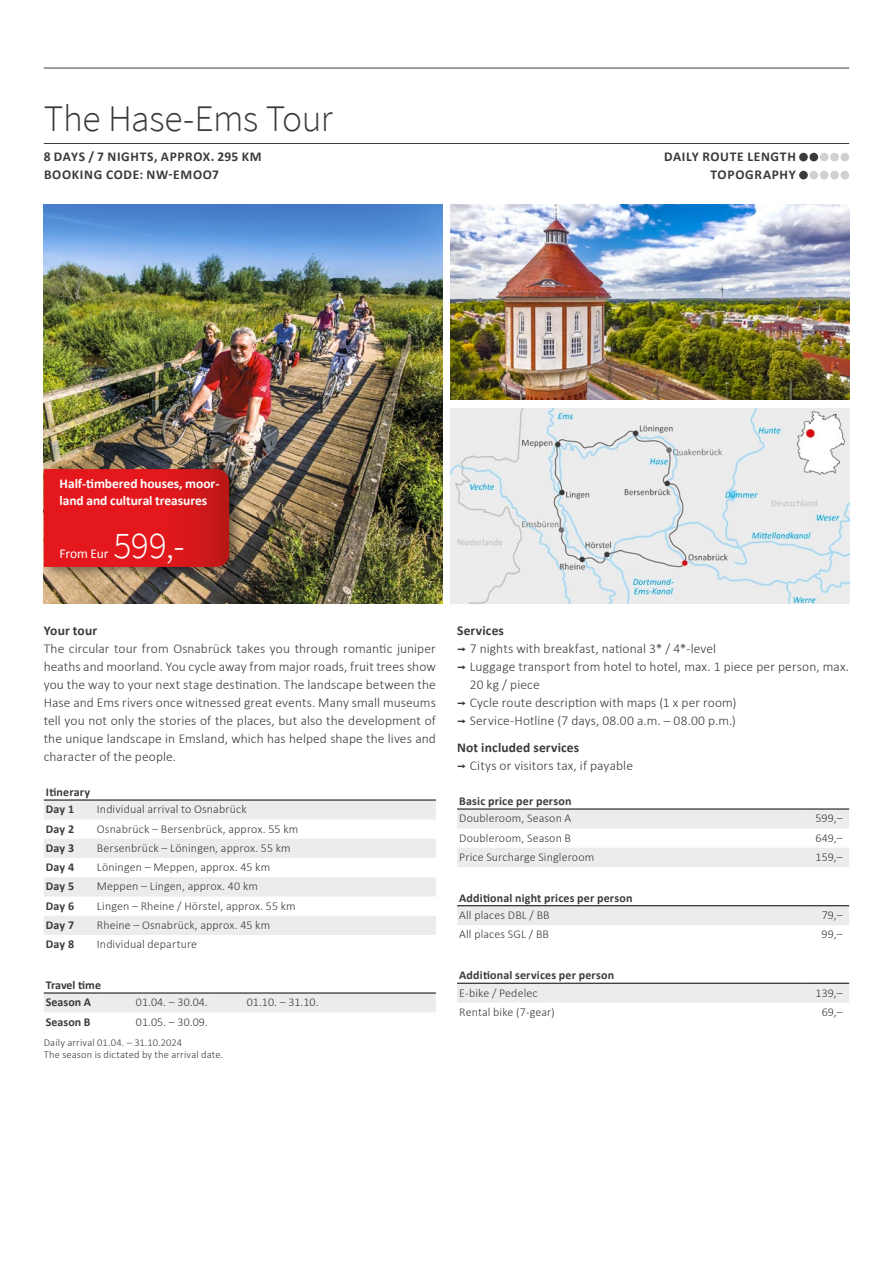
<style>
.page{position:relative;width:893px;height:1263px;background:#fff}
.page>*{position:absolute;margin:0;border:0;box-sizing:border-box;transform-origin:0 0}
.t1{font:300 37.5px "Source Sans Pro";letter-spacing:-.01em;color:#3b3b3a}
.t2{font:300 37.5px "Source Sans Pro";color:#fff}
.t3{font:300 13.5px/18px "Calibri";letter-spacing:.005em;color:#3b3b3a;text-align:justify}
.t4{font:700 13.5px/18px "Calibri";letter-spacing:.045em;color:#3b3b3a}
.t5{font:700 13.5px/17.2px "Calibri";letter-spacing:-.005em;color:#fff}
.t6{font:700 13.5px "Calibri";letter-spacing:.005em;color:#3b3b3a}
.t7{font:700 13.5px "Calibri";letter-spacing:.01em;color:#3b3b3a}
.t8{font:13.5px "Calibri";letter-spacing:-.01em;color:#fff}
.t9{font:300 12px "Calibri";letter-spacing:.01em;color:#3b3b3a}
.t10{font:700 12px/17.7px "Calibri";letter-spacing:.015em;color:#3b3b3a}
.t11{font:300 10.5px/12px "Calibri";letter-spacing:.01em;color:#3b3b3a}
.s1{font-family:"Interstate";font-weight:400}
.s2{font-weight:700}
</style>
<div class="page">
<img style="left:44px;top:204px;width:398px;height:400px">
<img style="left:451px;top:204px;width:398px;height:196px">
<img style="left:451px;top:408px;width:398px;height:196px">
<div style="left:40px;top:463px;width:204px;height:116px;background:#000;opacity:.45"></div>
<svg style="left:44px;top:469px;width:185px;height:98px;background:#dc171b"></svg>
<hr style="left:44px;top:143px;width:805px;height:1px;background:#3b3b3a">
<hr style="left:44px;top:68px;width:805px;height:1px;background:#3b3b3a">
<div style="left:799px;top:153px;width:9px;height:8px;background:#3b3b3a;border-radius:50%"></div>
<div style="left:809px;top:153px;width:9px;height:8px;background:#3b3b3a;border-radius:50%"></div>
<div style="left:820px;top:153px;width:8px;height:8px;background:#cfd0d0;border-radius:50%"></div>
<div style="left:830px;top:153px;width:9px;height:8px;background:#cfd0d0;border-radius:50%"></div>
<div style="left:840px;top:153px;width:9px;height:8px;background:#cfd0d0;border-radius:50%"></div>
<div style="left:799px;top:171px;width:9px;height:8px;background:#3b3b3a;border-radius:50%"></div>
<div style="left:809px;top:171px;width:9px;height:8px;background:#cfd0d0;border-radius:50%"></div>
<div style="left:820px;top:171px;width:8px;height:8px;background:#cfd0d0;border-radius:50%"></div>
<div style="left:830px;top:171px;width:9px;height:8px;background:#cfd0d0;border-radius:50%"></div>
<div style="left:840px;top:171px;width:9px;height:8px;background:#cfd0d0;border-radius:50%"></div>
<svg style="left:44px;top:801px;width:392px;height:134px;fill:#ececed"></svg>
<hr style="left:44px;top:800px;width:51px;height:1px;background:#000">
<hr style="left:95px;top:800px;width:341px;height:1px;background:#000">
<div style="left:44px;top:994px;width:392px;height:18px;background:#ececed"></div>
<hr style="left:44px;top:993px;width:59px;height:1px;background:#000">
<hr style="left:103px;top:993px;width:111px;height:1px;background:#000">
<hr style="left:214px;top:993px;width:111px;height:1px;background:#000">
<hr style="left:325px;top:993px;width:111px;height:1px;background:#000">
<svg style="left:457px;top:810px;width:392px;height:57px"></svg>
<hr style="left:457px;top:809px;width:349px;height:1px;background:#000">
<hr style="left:806px;top:809px;width:43px;height:1px;background:#000">
<div style="left:457px;top:906px;width:392px;height:19px;background:#ececed"></div>
<hr style="left:457px;top:905px;width:349px;height:1px;background:#000">
<hr style="left:806px;top:905px;width:43px;height:1px;background:#000">
<div style="left:457px;top:984px;width:392px;height:19px;background:#ececed"></div>
<hr style="left:457px;top:983px;width:349px;height:1px;background:#000">
<hr style="left:806px;top:983px;width:43px;height:1px;background:#000">
<h1 class="t1" style="left:44px;top:96px;width:290px">The Hase-Ems Tour</h1>
<p class="t4" style="left:44px;top:147px;width:219px">8 DAYS / 7 NIGHTS, APPROX. 295 KM<br>BOOKING CODE: NW-EMOO7</p>
<p class="t4" style="left:664px;top:147px;width:133px;text-align:right">DAILY ROUTE LENGTH<br>TOPOGRAPHY</p>
<p class="t5" style="left:60px;top:474px;width:161px">Half-timbered houses, moor&shy;land and cultural treasures</p>
<h1 class="t2" style="left:114px;top:522px;width:73px">599,-</h1>
<p class="t8" style="left:60px;top:544px;width:50px">From Eur</p>
<p class="t6" style="left:44px;top:621px;width:55px">Your tour</p>
<p class="t3" style="left:44px;top:640px;width:394px">The circular tour from Osnabrück takes you through romantic juniper heaths and moorland. You cycle away from major roads, fruit trees show you the way to your next stage destination. The landscape between the Hase and Ems rivers once witnessed great events. Many small museums tell you not only the stories of the places, but also the development of the unique landscape in Emsland, which has helped shape the lives and character of the people.</p>
<p class="t10" style="left:46px;top:782px;width:46px">Itinerary<br>Day 1</p>
<p class="t9" style="left:97px;top:802px;width:151px">Individual arrival to Osnabrück</p>
<p class="t10" style="left:46px;top:819px;width:30px">Day 2</p>
<p class="t9" style="left:97px;top:821px;width:203px">Osnabrück – Bersenbrück, approx. 55 km</p>
<p class="t10" style="left:46px;top:839px;width:30px">Day 3</p>
<p class="t9" style="left:97px;top:840px;width:195px">Bersenbrück – Löningen, approx. 55 km</p>
<p class="t10" style="left:46px;top:858px;width:30px">Day 4</p>
<p class="t9" style="left:97px;top:860px;width:175px">Löningen – Meppen, approx. 45 km</p>
<p class="t10" style="left:46px;top:877px;width:30px">Day 5</p>
<p class="t9" style="left:97px;top:879px;width:163px">Meppen – Lingen, approx. 40 km</p>
<p class="t10" style="left:46px;top:896px;width:30px">Day 6</p>
<p class="t9" style="left:97px;top:898px;width:200px">Lingen – Rheine / Hörstel, approx. 55 km</p>
<p class="t10" style="left:46px;top:916px;width:30px">Day 7</p>
<p class="t9" style="left:97px;top:917px;width:175px">Rheine – Osnabrück, approx. 45 km</p>
<p class="t10" style="left:46px;top:935px;width:30px">Day 8</p>
<p class="t9" style="left:97px;top:937px;width:102px">Individual departure</p>
<p class="t10" style="left:46px;top:975px;width:57px">Travel time<br>Season A</p>
<p class="t9" style="left:136px;top:995px;width:73px">01.04. – 30.04.</p>
<p class="t9" style="left:247px;top:995px;width:73px">01.10. – 31.10.</p>
<p class="t10" style="left:46px;top:1012px;width:46px">Season B</p>
<p class="t9" style="left:136px;top:1014px;width:73px">01.05. – 30.09.</p>
<p class="t11" style="left:44px;top:1037px;width:181px">Daily arrival 01.04. – 31.10.2024<br>The season is dictated by the arrival date.</p>
<p class="t7" style="left:457px;top:621px;width:48px">Services</p>
<p class="t3" style="left:457px;top:640px;width:261px"><span class="s1">¬</span> 7 nights with breakfast, national 3* / 4*-level</p>
<p class="t3" style="left:457px;top:658px;width:394px"><span class="s1">¬</span> Luggage transport from hotel to hotel, max. 1 piece per person, max.</p>
<p class="t3" style="left:470px;top:676px;width:71px">20 kg / piece</p>
<p class="t3" style="left:457px;top:694px;width:281px"><span class="s1">¬</span> Cycle route description with maps (1 x per room)</p>
<p class="t3" style="left:457px;top:712px;width:280px"><span class="s1">¬</span> Service-Hotline (7 days, 08.00 a.m. – 08.00 p.m.)</p>
<p class="t3" style="left:457px;top:739px;width:177px"><span class="s2">Not included services<br></span><span class="s1">¬</span> Citys or visitors tax, if payable</p>
<p class="t10" style="left:459px;top:791px;width:114px">Basic price per person</p>
<p class="t9" style="left:459px;top:811px;width:114px">Doubleroom, Season A</p>
<p class="t9" style="left:816px;top:811px;width:29px">599,–</p>
<p class="t9" style="left:459px;top:830px;width:113px">Doubleroom, Season B</p>
<p class="t9" style="left:815px;top:830px;width:29px">649,–</p>
<p class="t9" style="left:459px;top:849px;width:137px">Price Surcharge Singleroom</p>
<p class="t9" style="left:816px;top:849px;width:29px">159,–</p>
<p class="t10" style="left:459px;top:888px;width:175px">Additional night prices per person</p>
<p class="t9" style="left:459px;top:908px;width:92px">All places DBL / BB</p>
<p class="t9" style="left:822px;top:908px;width:23px">79,–</p>
<p class="t9" style="left:459px;top:927px;width:91px">All places SGL / BB</p>
<p class="t9" style="left:822px;top:927px;width:23px">99,–</p>
<p class="t10" style="left:459px;top:966px;width:156px">Additional services per person</p>
<p class="t9" style="left:459px;top:985px;width:80px">E-bike / Pedelec</p>
<p class="t9" style="left:815px;top:985px;width:29px">139,–</p>
<p class="t9" style="left:459px;top:1004px;width:97px">Rental bike (7-gear)</p>
<p class="t9" style="left:822px;top:1004px;width:23px">69,–</p>
</div>
